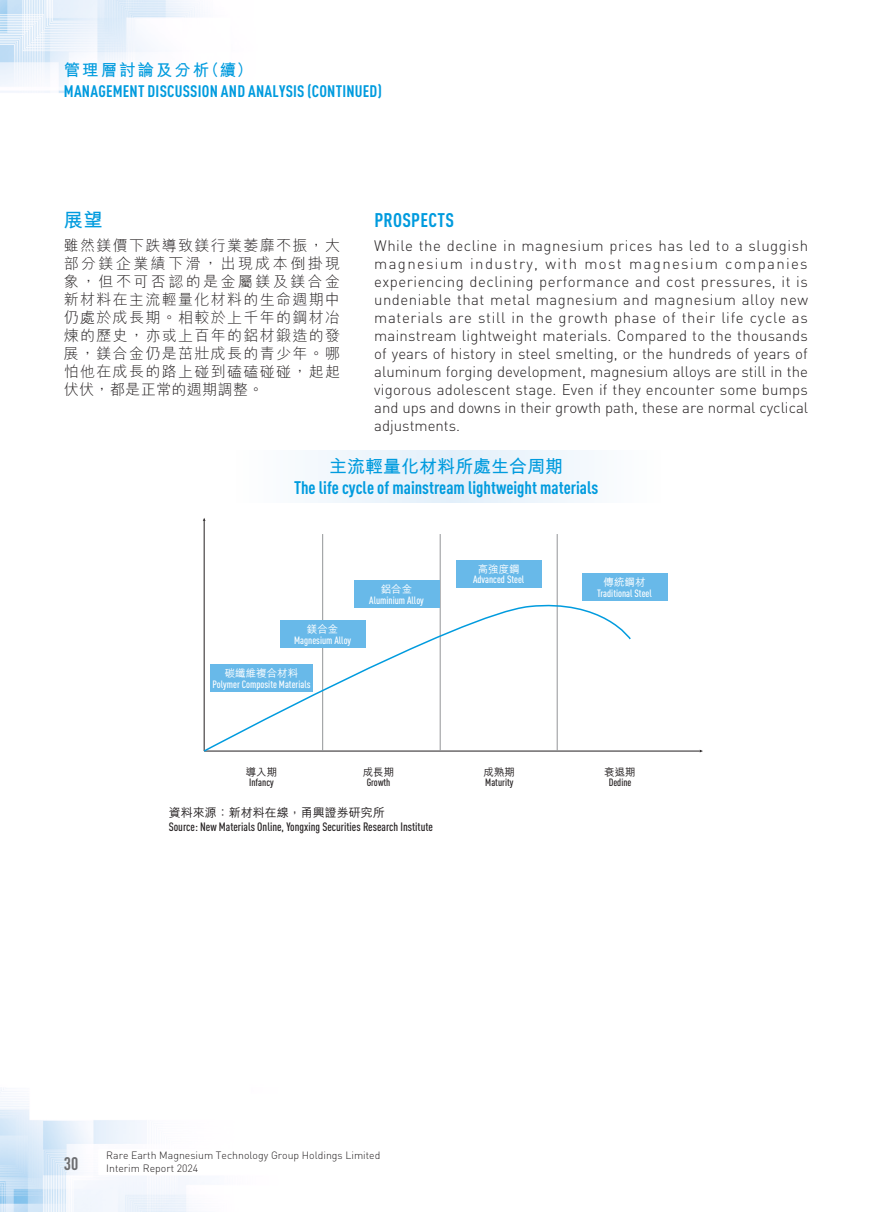
<style>
.page{position:relative;width:893px;height:1212px;background:#fff}
.page>*{position:absolute;margin:0;border:0;box-sizing:border-box;transform-origin:0 0}
._01_Head1{font:700 condensed 19.5px "DIN Pro";letter-spacing:.015em;color:#009bde}
._01_Head1-2{font:700 19.5px "M Hei HK";color:#009bde}
.t1{font:700 condensed 18px "DIN Pro";color:#009bde}
.t2{font:700 18px "M Hei HK";color:#009bde}
.t3{font:700 condensed 18px "DIN Pro";color:#6c6d70}
.t4{font:700 condensed 16.5px "DIN Pro";letter-spacing:.015em;color:#009bde}
.t5{font:700 16.5px "M Hei HK";letter-spacing:.12em;color:#009bde}
._00_Body{font:300 15px/18px "DIN Pro";color:#231f20;text-align:justify}
._00_Body-2{font:300 15px/18px "M Hei HK";letter-spacing:.09em;color:#231f20;text-align:justify}
.t6{font:500 condensed 12px "DIN Pro";color:#231f20}
.t7{font:500 12px "M Hei HK";color:#231f20}
.t8{font:500 condensed 10.5px "DIN Pro";color:#fff}
.t9{font:300 10.5px/13.5px "DIN Pro";color:#231f20}
.t10{font:500 condensed 10.5px "DIN Pro";color:#231f20}
.t11{font:500 10.5px "M Hei HK";color:#fff}
.t12{font:500 10.5px "M Hei HK";color:#231f20}
</style>
<div class="page">
<img style="left:0;top:0;width:701px;height:1212px">
<hr style="left:204px;top:520px;width:1px;height:231px;background:#231f20">
<hr style="left:204px;top:751px;width:497px;height:1px;background:#231f20">
<hr style="left:322px;top:534px;width:1px;height:217px;background:#939598">
<hr style="left:440px;top:534px;width:1px;height:217px;background:#939598">
<hr style="left:557px;top:534px;width:1px;height:217px;background:#939598">
<div style="left:232px;top:450px;width:428px;height:52px;background:linear-gradient(to right,#f1f7fc,#f0f6fc)"></div>
<svg style="left:203px;top:597px;width:429px;height:155px"></svg>
<div style="left:210px;top:665px;width:103px;height:27px;background:#68b9e9"></div>
<div style="left:280px;top:621px;width:85px;height:27px;background:#68b9e9"></div>
<div style="left:354px;top:581px;width:85px;height:27px;background:#68b9e9"></div>
<div style="left:456px;top:560px;width:85px;height:27px;background:#68b9e9"></div>
<div style="left:582px;top:574px;width:85px;height:27px;background:#68b9e9"></div>
<p class="t5" style="left:64px;top:57px;width:191px">管理層討論及分析（續）</p>
<p class="t4" style="left:64px;top:78px;width:319px">MANAGEMENT DISCUSSION AND ANALYSIS (CONTINUED)</p>
<p class="_01_Head1-2" style="left:64px;top:205px;width:41px">展望</p>
<p class="_00_Body-2" style="left:64px;top:236px;width:278px">雖然鎂價下跌導致鎂行業萎靡不振，大部分鎂企業績下滑，出現成本倒掛現象，但不可否認的是金屬鎂及鎂合金新材料在主流輕量化材料的生命週期中仍處於成長期。相較於上千年的鋼材冶煉的歷史，亦或上百年的鋁材鍛造的發展，鎂合金仍是茁壯成長的青少年。哪怕他在成長的路上碰到磕磕碰碰，起起伏伏，都是正常的週期調整。</p>
<p class="_01_Head1" style="left:374px;top:205px;width:81px">PROSPECTS</p>
<p class="_00_Body" style="left:374px;top:235px;width:435px">While the decline in magnesium prices has led to a sluggish magnesium industry, with most magnesium companies experiencing declining performance and cost pressures, it is undeniable that metal magnesium and magnesium alloy new materials are still in the growth phase of their life cycle as mainstream lightweight materials. Compared to the thousands of years of history in steel smelting, or the hundreds of years of aluminum forging development, magnesium alloys are still in the vigorous adolescent stage. Even if they encounter some bumps and ups and downs in their growth path, these are normal cyclical adjustments.</p>
<p class="t2" style="left:329px;top:454px;width:235px">主流輕量化材料所處生合周期</p>
<p class="t1" style="left:294px;top:474px;width:306px">The life cycle of mainstream lightweight materials</p>
<p class="t11" style="left:381px;top:582px;width:33px">鋁合金</p>
<p class="t11" style="left:307px;top:622px;width:33px">鎂合金</p>
<p class="t8" style="left:294px;top:632px;width:59px">Magnesium Alloy</p>
<p class="t11" style="left:225px;top:666px;width:75px">碳纖維複合材料</p>
<p class="t8" style="left:212px;top:676px;width:100px">Polymer Composite Materials</p>
<p class="t8" style="left:369px;top:592px;width:56px">Aluminium Alloy</p>
<p class="t12" style="left:246px;top:765px;width:33px">導入期</p>
<p class="t10" style="left:249px;top:775px;width:26px">Infancy</p>
<p class="t12" style="left:363px;top:765px;width:33px">成長期</p>
<p class="t10" style="left:367px;top:775px;width:25px">Growth</p>
<p class="t7" style="left:169px;top:804px;width:217px">資料來源：新材料在線，甬興證券研究所</p>
<p class="t6" style="left:169px;top:818px;width:266px">Source: New Materials Online, Yongxing Securities Research Institute</p>
<p class="t11" style="left:478px;top:561px;width:43px">高強度鋼</p>
<p class="t8" style="left:473px;top:572px;width:53px">Advanced Steel</p>
<p class="t12" style="left:484px;top:765px;width:33px">成熟期</p>
<p class="t10" style="left:485px;top:775px;width:30px">Maturity</p>
<p class="t11" style="left:604px;top:575px;width:43px">傳統鋼材</p>
<p class="t8" style="left:597px;top:585px;width:56px">Traditional Steel</p>
<p class="t12" style="left:604px;top:765px;width:33px">衰退期</p>
<p class="t10" style="left:609px;top:775px;width:24px">Dedine</p>
<p class="t3" style="left:64px;top:1149px;width:16px">30</p>
<p class="t9" style="left:106px;top:1147px;width:276px">Rare Earth Magnesium Technology Group Holdings Limited<br>Interim Report 2024</p>
</div>
